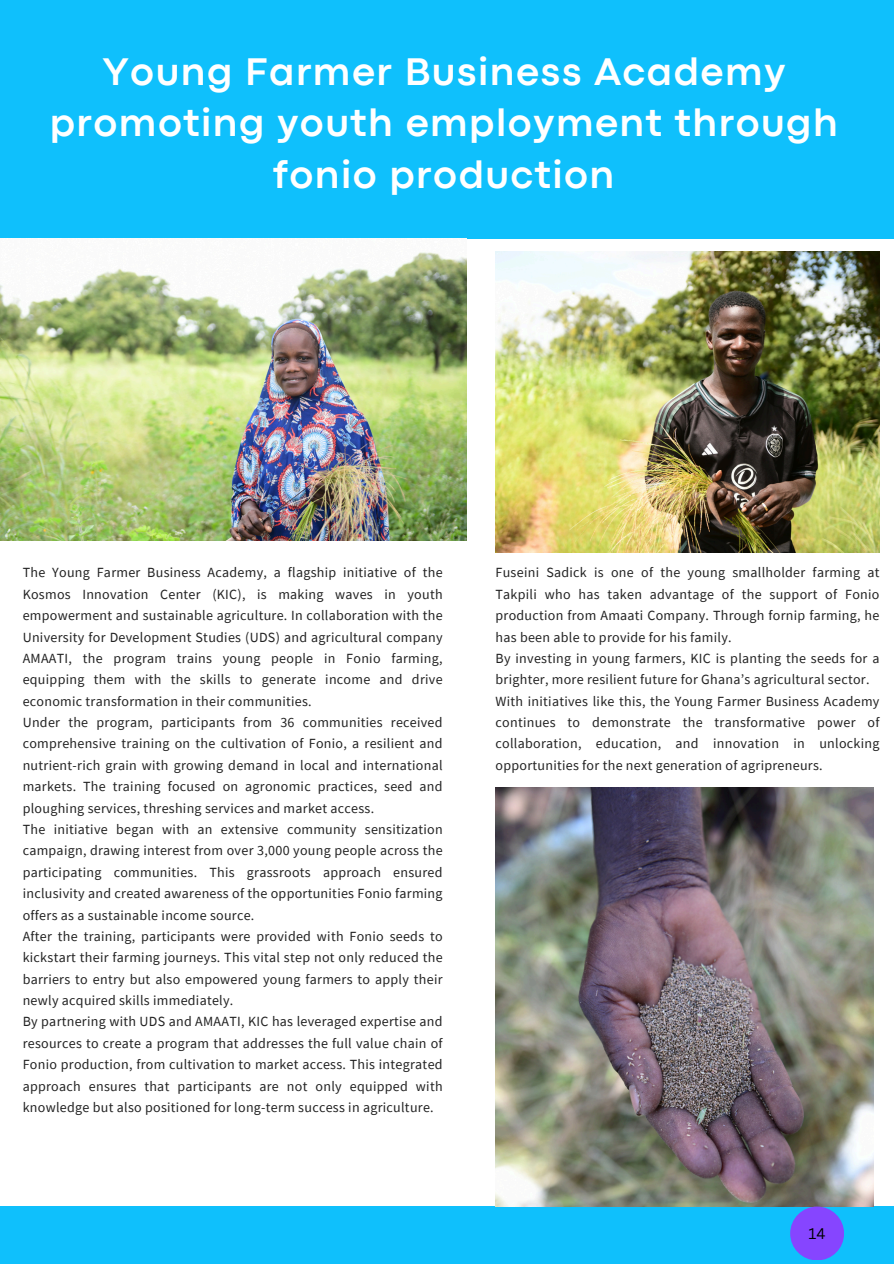
<style>
.page{position:relative;width:894px;height:1264px;background:#fff}
.page>*{position:absolute;margin:0;border:0;box-sizing:border-box;transform-origin:0 0}
.t1{font:700 40.2px/51.8px "Codec Pro";letter-spacing:.035em;color:#fff;text-align:center}
.t2{font:15px "Canva Sans";color:#000}
.t3{font:13.95px/21.3px "Source Sans Pro";letter-spacing:.02em;color:#222;text-align:justify}
</style>
<div class="page">
<div style="left:0;top:0;width:893px;height:238px;background:#0fc0fc"></div>
<div style="left:0;top:1206px;width:893px;height:57px;background:#0fc0fc"></div>
<img style="left:0;top:252px;width:466px;height:288px">
<img style="left:495px;top:251px;width:384px;height:302px">
<img style="left:495px;top:787px;width:378px;height:419px">
<div style="left:790px;top:1206px;width:53px;height:54px;background:#8645ff;border-radius:50%"></div>
<p class="t1" style="left:50px;top:48px;width:789px">Young Farmer Business Academy promoting youth employment through fonio production</p>
<p class="t3" style="left:23px;top:561px;width:421px">The Young Farmer Business Academy, a flagship initiative of the Kosmos Innovation Center (KIC), is making waves in youth empowerment and sustainable agriculture. In collaboration with the University for Development Studies (UDS) and agricultural company AMAATI, the program trains young people in Fonio farming, equipping them with the skills to generate income and drive economic transformation in their communities.</p>
<h1 class="t3" style="left:23px;top:711px;width:421px">Under the program, participants from 36 communities received comprehensive training on the cultivation of Fonio, a resilient and nutrient-rich grain with growing demand in local and international markets. The training focused on agronomic practices, seed and ploughing services, threshing services and market access.</h1>
<p class="t3" style="left:23px;top:818px;width:421px">The initiative began with an extensive community sensitization campaign, drawing interest from over 3,000 young people across the participating communities. This grassroots approach ensured inclusivity and created awareness of the opportunities Fonio farming offers as a sustainable income source.</p>
<p class="t3" style="left:23px;top:925px;width:421px">After the training, participants were provided with Fonio seeds to kickstart their farming journeys. This vital step not only reduced the barriers to entry but also empowered young farmers to apply their newly acquired skills immediately.</p>
<p class="t3" style="left:23px;top:1010px;width:421px">By partnering with UDS and AMAATI, KIC has leveraged expertise and resources to create a program that addresses the full value chain of Fonio production, from cultivation to market access. This integrated approach ensures that participants are not only equipped with knowledge but also positioned for long-term success in agriculture.</p>
<p class="t3" style="left:495px;top:561px;width:385px">Fuseini Sadick is one of the young smallholder farming at Takpili who has taken advantage of the support of Fonio production from Amaati Company. Through fornip farming, he has been able to provide for his family.</p>
<p class="t3" style="left:495px;top:647px;width:385px">By investing in young farmers, KIC is planting the seeds for a brighter, more resilient future for Ghana’s agricultural sector.</p>
<p class="t3" style="left:495px;top:690px;width:385px">With initiatives like this, the Young Farmer Business Academy continues to demonstrate the transformative power of collaboration, education, and innovation in unlocking opportunities for the next generation of agripreneurs.</p>
<p class="t2" style="left:808px;top:1223px;width:19px">14</p>
</div>
